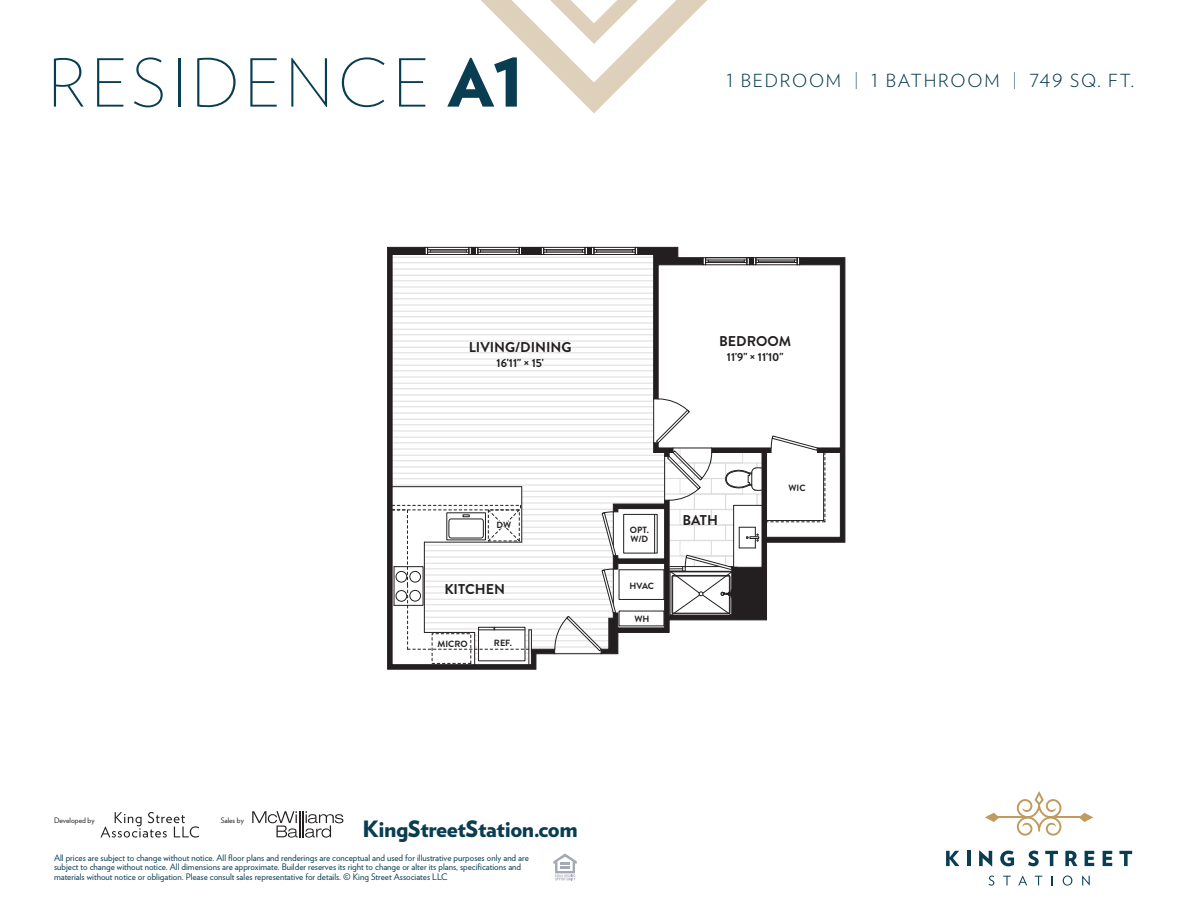
<style>
.page{position:relative;width:1188px;height:918px;background:#fff}
.page>*{position:absolute;margin:0;border:0;box-sizing:border-box;transform-origin:0 0}
.t1{font:200 66px "Verlag";letter-spacing:.07em;color:#093d51}
.t2{font:900 22.5px "Verlag";letter-spacing:-.02em;color:#093d51}
.t3{font:300 18px "Verlag";letter-spacing:.1em;color:#093d51}
.t4{font:700 14.25px "Brandon Grotesque";color:#231f20}
.t5{font:700 11.55px "Brandon Grotesque";color:#231f20}
.t6{font:9px/9.8px "Verlag";color:#093d51}
.t7{font:700 9px/9px "Brandon Grotesque";color:#231f20}
.t8{font:7.5px "Verlag";color:#231f20}
.s1{font-weight:900}
.s2{font-weight:200}
</style>
<div class="page">
<svg style="left:553px;top:853px;width:24px;height:27px"></svg>
<svg style="left:252px;top:811px;width:91px;height:27px"></svg>
<svg style="left:989px;top:876px;width:5px;height:10px"></svg>
<svg style="left:1003px;top:876px;width:8px;height:9px"></svg>
<svg style="left:1018px;top:876px;width:9px;height:9px"></svg>
<svg style="left:1035px;top:876px;width:7px;height:9px"></svg>
<svg style="left:1063px;top:876px;width:9px;height:10px"></svg>
<svg style="left:1082px;top:876px;width:8px;height:10px"></svg>
<svg style="left:946px;top:851px;width:14px;height:15px"></svg>
<hr style="left:967px;top:851px;width:3px;height:15px;background:#093d51">
<svg style="left:979px;top:851px;width:13px;height:15px"></svg>
<svg style="left:1000px;top:851px;width:14px;height:15px"></svg>
<svg style="left:1028px;top:851px;width:11px;height:15px"></svg>
<svg style="left:1045px;top:851px;width:13px;height:15px"></svg>
<svg style="left:1065px;top:851px;width:12px;height:15px"></svg>
<svg style="left:1085px;top:851px;width:9px;height:15px"></svg>
<svg style="left:1103px;top:851px;width:9px;height:15px"></svg>
<svg style="left:1119px;top:851px;width:13px;height:15px"></svg>
<svg style="left:1017px;top:791px;width:44px;height:45px"></svg>
<hr style="left:998px;top:816px;width:32px;height:2px;background:#bf9b5f">
<svg style="left:985px;top:813px;width:13px;height:9px"></svg>
<hr style="left:1049px;top:816px;width:31px;height:2px;background:#bf9b5f">
<svg style="left:1080px;top:813px;width:13px;height:9px"></svg>
<svg style="left:481px;top:0;width:226px;height:113px"></svg>
<svg style="left:100px;top:812px;width:99px;height:26px"></svg>
<svg style="left:555px;top:256px;width:77px;height:399px"></svg>
<svg style="left:600px;top:257px;width:246px;height:397px"></svg>
<svg style="left:387px;top:247px;width:168px;height:423px"></svg>
<div style="left:623px;top:514px;width:34px;height:39px;border:1px solid #231f20"></div>
<hr style="left:522px;top:487px;width:1px;height:55px;background:#231f20">
<hr style="left:392px;top:486px;width:130px;height:1px;background:#231f20">
<hr style="left:529px;top:630px;width:1px;height:35px;background:#231f20">
<hr style="left:474px;top:632px;width:1px;height:33px;background:#231f20">
<div style="left:619px;top:569px;width:45px;height:31px;border:1px solid #231f20"></div>
<hr style="left:555px;top:653px;width:46px;height:1px;background:#231f20">
<hr style="left:478px;top:254px;width:41px;height:1px;background:#231f20">
<hr style="left:480px;top:251px;width:37px;height:1px;background:#231f20">
<hr style="left:478px;top:249px;width:41px;height:1px;background:#231f20">
<hr style="left:478px;top:252px;width:41px;height:1px;background:#231f20">
<hr style="left:478px;top:247px;width:41px;height:1px;background:#231f20">
<hr style="left:428px;top:254px;width:41px;height:1px;background:#231f20">
<hr style="left:430px;top:251px;width:36px;height:1px;background:#231f20">
<hr style="left:428px;top:249px;width:41px;height:1px;background:#231f20">
<hr style="left:428px;top:252px;width:41px;height:1px;background:#231f20">
<hr style="left:428px;top:247px;width:41px;height:1px;background:#231f20">
<hr style="left:594px;top:254px;width:41px;height:1px;background:#231f20">
<hr style="left:597px;top:251px;width:36px;height:1px;background:#231f20">
<hr style="left:594px;top:249px;width:41px;height:1px;background:#231f20">
<hr style="left:594px;top:252px;width:41px;height:1px;background:#231f20">
<hr style="left:594px;top:247px;width:41px;height:1px;background:#231f20">
<hr style="left:544px;top:254px;width:41px;height:1px;background:#231f20">
<hr style="left:546px;top:251px;width:36px;height:1px;background:#231f20">
<hr style="left:544px;top:249px;width:41px;height:1px;background:#231f20">
<hr style="left:544px;top:252px;width:41px;height:1px;background:#231f20">
<hr style="left:544px;top:247px;width:41px;height:1px;background:#231f20">
<svg style="left:541px;top:247px;width:6px;height:8px"></svg>
<svg style="left:425px;top:247px;width:6px;height:8px"></svg>
<svg style="left:516px;top:247px;width:6px;height:8px"></svg>
<svg style="left:582px;top:247px;width:15px;height:8px"></svg>
<svg style="left:466px;top:247px;width:15px;height:8px"></svg>
<div style="left:432px;top:634px;width:39px;height:30px;border:1px dashed #231f20"></div>
<svg style="left:602px;top:511px;width:14px;height:45px"></svg>
<svg style="left:554px;top:569px;width:62px;height:82px"></svg>
<svg style="left:632px;top:247px;width:194px;height:369px"></svg>
<svg style="left:392px;top:505px;width:140px;height:149px"></svg>
<p class="t1" style="left:48px;top:35px;width:478px">RESIDENCE <span class="s1">A1</span></p>
<p class="t3" style="left:726px;top:68px;width:409px">1 BEDROOM <span class="s2">|</span> 1 BATHROOM <span class="s2">|</span> 749 SQ. FT.</p>
<p class="t4" style="left:469px;top:338px;width:104px">LIVING/DINING</p>
<p class="t5" style="left:497px;top:355px;width:49px">16'11" × 15'</p>
<p class="t7" style="left:496px;top:521px;width:16px">DW</p>
<p class="t4" style="left:444px;top:579px;width:62px">KITCHEN</p>
<p class="t7" style="left:438px;top:640px;width:32px">MICRO</p>
<p class="t7" style="left:494px;top:639px;width:20px">REF.</p>
<p class="t4" style="left:719px;top:332px;width:74px">BEDROOM</p>
<p class="t5" style="left:727px;top:349px;width:58px">11'9" × 11'10"</p>
<p class="t7" style="left:630px;top:526px;width:20px">OPT.<br>W/D</p>
<p class="t7" style="left:630px;top:582px;width:26px">HVAC</p>
<p class="t7" style="left:634px;top:615px;width:17px">WH</p>
<p class="t4" style="left:682px;top:510px;width:37px">BATH</p>
<p class="t7" style="left:789px;top:484px;width:19px">WIC</p>
<p class="t8" style="left:54px;top:815px;width:42px">Developed by</p>
<p class="t8" style="left:221px;top:815px;width:25px">Sales by</p>
<h2 class="t2" style="left:362px;top:811px;width:217px">KingStreetStation.com</h2>
<p class="t6" style="left:54px;top:852px;width:476px">All prices are subject to change without notice. All floor plans and renderings are conceptual and used for illustrative purposes only and are subject to change without notice. All dimensions are approximate. Builder reserves its right to change or alter its plans, specifications and materials without notice or obligation. Please consult sales representative for details. © King Street Associates LLC</p>
</div>
